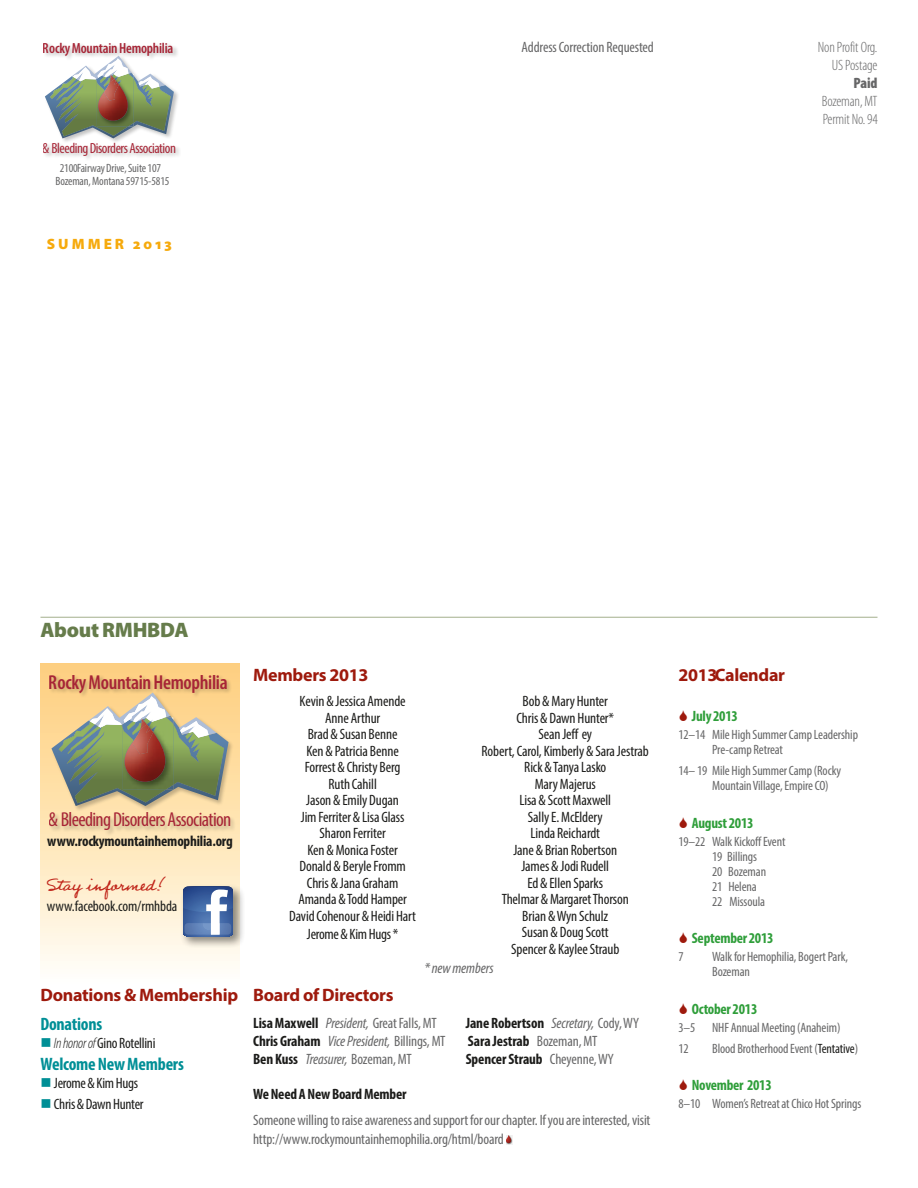
<style>
.page{position:relative;width:918px;height:1188px;background:#fff}
.page>*{position:absolute;margin:0;border:0;box-sizing:border-box;transform-origin:0 0}
.t1{font:21px "Professor";letter-spacing:-.025em;color:#c1261b}
.t2{font:900 21px "Myriad Pro";letter-spacing:-.015em;color:#667c4b}
.t3{font:condensed 20.25px "Myriad Pro";letter-spacing:-.03em;color:#a72536}
.t4{font:600 condensed 20.25px "Myriad Pro";letter-spacing:-.015em;color:#a72536}
.t5{font:700 18px "Myriad Pro";letter-spacing:-.015em;color:#9e1a0d}
.t6{font:700 condensed 18px "Myriad Pro";letter-spacing:-.015em;color:#008f96}
.t7{font:condensed 15px/16.5px "Myriad Pro";letter-spacing:-.01em;color:#1c1c1a;text-align:center}
.t8{font:condensed 15px/19.5px "Myriad Pro";letter-spacing:-.01em;color:#666667}
.t9{font:700 condensed 15px/18px "Myriad Pro";letter-spacing:-.015em;color:#1c1c1a}
.t10{font:italic condensed 15px/18px "Myriad Pro";letter-spacing:-.005em;color:#666667}
.t11{font:700 condensed 15px "Myriad Pro";letter-spacing:-.02em;color:#2f9e3a}
.t12{font:300 condensed 15px/18px "Myriad Pro";letter-spacing:-.01em;color:#666667;text-align:right}
.t13{font:900 15px "Myriad Pro";letter-spacing:.2em;color:#f6aa0d}
.t14{font:900 condensed 15px "Myriad Pro";color:#666667}
.t15{font:condensed 14.7px "Myriad Pro";letter-spacing:-.03em;color:#a72536}
.t16{font:600 condensed 14.7px "Myriad Pro";letter-spacing:-.015em;color:#a72536}
.t17{font:condensed 13.5px/15px "Myriad Pro";letter-spacing:-.01em;color:#666667}
.t18{font:condensed 12px/13.5px "Myriad Pro";letter-spacing:-.015em;color:#666667;text-align:center}
.s1{font-weight:300;font-style:italic}
.s2{font-weight:700;font-style:normal;color:#1c1c1a}
.s3{font-style:normal}
.s4{font-weight:400;font-style:italic;color:#666667}
.s5{font-weight:400;color:#666667}
.s6{color:#1c1c1a}
</style>
<div class="page">
<div style="left:40px;top:664px;width:200px;height:324px;background:linear-gradient(to bottom,#fece7a,#fffef8)"></div>
<div style="left:43px;top:42px;width:138px;height:119px;background:#1c1c1a;opacity:.26"></div>
<svg style="left:45px;top:56px;width:129px;height:82px"></svg>
<img style="left:98px;top:76px;width:30px;height:45px">
<div style="left:49px;top:674px;width:187px;height:162px;background:#1c1c1a;opacity:.26"></div>
<svg style="left:51px;top:692px;width:178px;height:114px;background:#b1b083"></svg>
<img style="left:125px;top:721px;width:40px;height:61px">
<svg style="left:506px;top:1135px;width:7px;height:9px"></svg>
<svg style="left:506px;top:1135px;width:5px;height:8px"></svg>
<hr style="left:40px;top:617px;width:838px;height:1px;background:#a3b08c">
<div style="left:180px;top:884px;width:65px;height:65px;background:#1c1c1a;opacity:.5"></div>
<svg style="left:183px;top:887px;width:50px;height:49px"></svg>
<p class="t16" style="left:43px;top:40px;width:132px">Rocky Mountain Hemophilia</p>
<p class="t15" style="left:43px;top:139px;width:135px">&amp; Bleeding Disorders Association</p>
<p class="t18" style="left:55px;top:161px;width:116px">2100 Fairway Drive, Suite 107<br>Bozeman, Montana 59715-5815</p>
<p class="t13" style="left:47px;top:235px;width:127px">SUMMER 2013</p>
<p class="t8" style="left:522px;top:37px;width:134px">Address Correction Requested</p>
<p class="t12" style="left:818px;top:38px;width:61px">Non Profit Org.<br>US Postage</p>
<p class="t14" style="left:853px;top:74px;width:26px">Paid</p>
<p class="t12" style="left:822px;top:92px;width:58px;text-align:left">Bozeman, MT<br>Permit No. 94</p>
<h1 class="t2" style="left:40px;top:618px;width:150px">About RMHBDA</h1>
<h2 class="t4" style="left:49px;top:671px;width:180px">Rocky Mountain Hemophilia</h2>
<h2 class="t3" style="left:49px;top:807px;width:184px">&amp; Bleeding Disorders Association</h2>
<p class="t9" style="left:47px;top:832px;width:187px">www.rockymountainhemophilia.org</p>
<h1 class="t1" style="left:47px;top:871px;width:120px">Stay informed!</h1>
<p class="t7" style="left:47px;top:898px;width:132px">www.facebook.com/rmhbda</p>
<p class="t5" style="left:40px;top:983px;width:199px">Donations &amp; Membership</p>
<p class="t6" style="left:40px;top:1012px;width:63px">Donations</p>
<p class="t7" style="left:54px;top:1034px;width:103px"><span class="s1">In honor of</span>Gino Rotellini</p>
<p class="t6" style="left:40px;top:1053px;width:145px">Welcome New Members</p>
<p class="t7" style="left:54px;top:1073px;width:91px;line-height:21px;text-align:left">Jerome &amp; Kim Hugs<br>Chris &amp; Dawn Hunter</p>
<p class="t5" style="left:253px;top:663px;width:117px">Members 2013</p>
<p class="t7" style="left:289px;top:693px;width:128px">Kevin &amp; Jessica Amende<br>Anne Arthur<br>Brad &amp; Susan Benne<br>Ken &amp; Patricia Benne<br>Forrest &amp; Christy Berg<br>Ruth Cahill<br>Jason &amp; Emily Dugan<br>Jim Ferriter &amp; Lisa Glass<br>Sharon Ferriter<br>Ken &amp; Monica Foster<br>Donald &amp; Beryle Fromm<br>Chris &amp; Jana Graham<br>Amanda &amp; Todd Hamper<br>David Cohenour &amp; Heidi Hart</p>
<p class="t7" style="left:307px;top:926px;width:93px">Jerome &amp; Kim Hugs *</p>
<p class="t7" style="left:482px;top:693px;width:169px">Bob &amp; Mary Hunter<br>Chris &amp; Dawn Hunter*<br>Sean Jeff ey<br>Robert, Carol, Kimberly &amp; Sara Jestrab<br>Rick &amp; Tanya Lasko<br>Mary Majerus<br>Lisa &amp; Scott Maxwell<br>Sally E. McEldery<br>Linda Reichardt<br>Jane &amp; Brian Robertson<br>James &amp; Jodi Rudell<br>Ed &amp; Ellen Sparks<br>Thelmar &amp; Margaret Thorson<br>Brian &amp; Wyn Schulz<br>Susan &amp; Doug Scott<br>Spencer &amp; Kaylee Straub</p>
<p class="t10" style="left:424px;top:959px;width:71px">* new members</p>
<p class="t5" style="left:253px;top:983px;width:142px">Board of Directors</p>
<p class="t10" style="left:253px;top:1014px;width:194px"><span class="s2">Lisa Maxwell</span> President, <span class="s3">Great Falls, MT<br></span><span class="s2">Chris Graham</span> Vice President, <span class="s3">Billings, MT<br></span><span class="s2">Ben Kuss</span> Treasurer, <span class="s3">Bozeman, MT</span></p>
<p class="t9" style="left:466px;top:1014px;width:175px">Jane Robertson <span class="s4">Secretary,</span> <span class="s5">Cody, WY<br></span>Sara Jestrab <span class="s5">Bozeman, MT<br></span>Spencer Straub <span class="s5">Cheyenne, WY</span></p>
<p class="t9" style="left:253px;top:1084px;width:155px">We Need A New Board Member</p>
<p class="t8" style="left:253px;top:1110px;width:399px">Someone willing to raise awareness and support for our chapter. If you are interested, visit http://www.rockymountainhemophilia.org/html/board</p>
<p class="t5" style="left:678px;top:663px;width:108px">2013 Calendar</p>
<p class="t11" style="left:692px;top:707px;width:48px">July 2013</p>
<p class="t17" style="left:712px;top:727px;width:147px;text-indent:-34px">12–14 Mile High Summer Camp Leadership<br>Pre-camp Retreat</p>
<p class="t17" style="left:712px;top:763px;width:130px;text-indent:-34px">14 – 19 Mile High Summer Camp (Rocky<br>Mountain Village, Empire CO)</p>
<p class="t11" style="left:692px;top:814px;width:63px">August 2013</p>
<p class="t17" style="left:712px;top:834px;width:75px;text-indent:-34px">19–22 Walk Kickoff Event<br>19 Billings<br>20 Bozeman<br>21 Helena<br>22 Missoula</p>
<p class="t11" style="left:692px;top:929px;width:83px">September 2013</p>
<p class="t17" style="left:678px;top:949px;width:7px">7</p>
<p class="t17" style="left:712px;top:949px;width:137px">Walk for Hemophilia, Bogert Park,<br>Bozeman</p>
<p class="t11" style="left:692px;top:1000px;width:67px">October 2013</p>
<p class="t17" style="left:678px;top:1017px;width:164px;line-height:21px">3–5 NHF Annual Meeting (Anaheim)<br>12</p>
<p class="t17" style="left:712px;top:1041px;width:148px">Blood Brotherhood Event (<span class="s6">Tentative</span>)</p>
<p class="t11" style="left:692px;top:1076px;width:81px">November 2013</p>
<p class="t17" style="left:678px;top:1096px;width:184px">8–10 Women’s Retreat at Chico Hot Springs</p>
</div>
